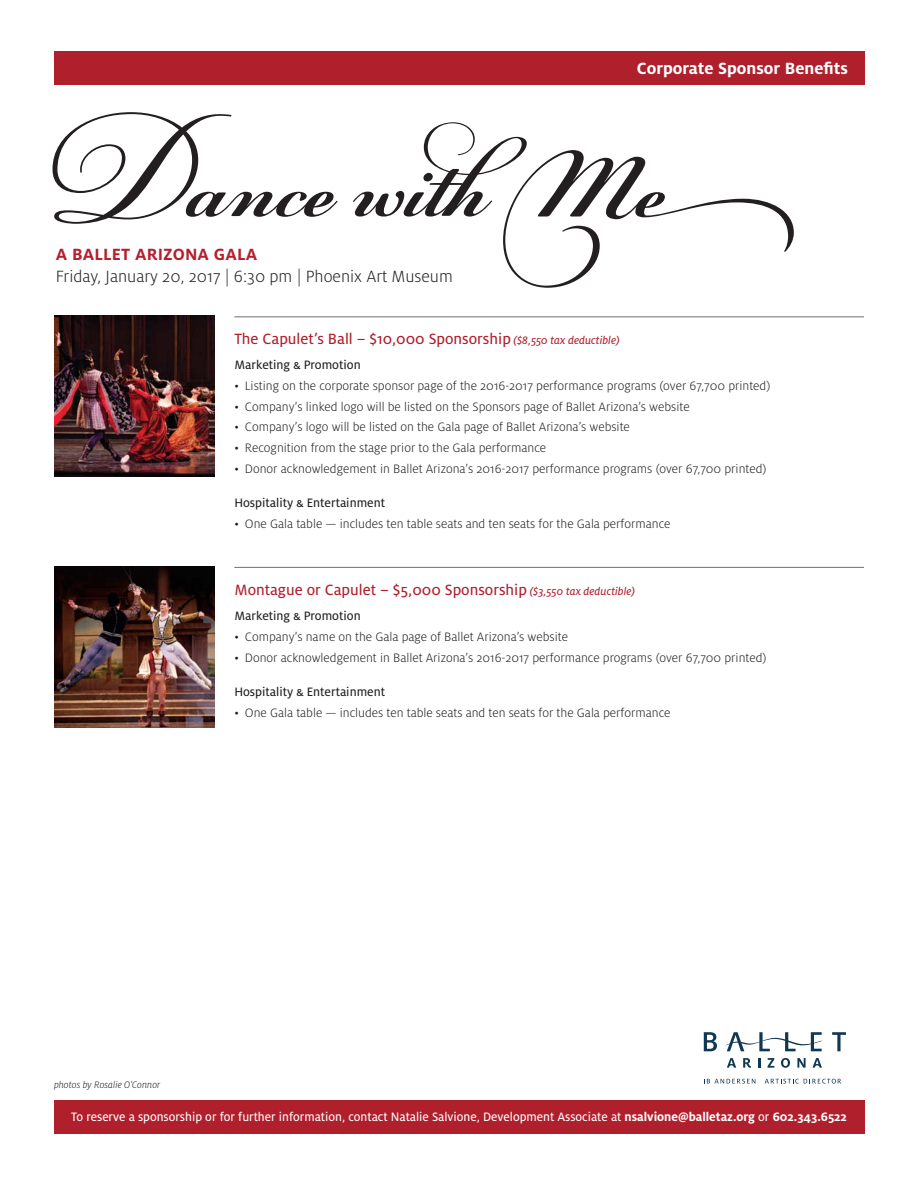
<style>
.page{position:relative;width:918px;height:1188px;background:#fff}
.page>*{position:absolute;margin:0;border:0;box-sizing:border-box;transform-origin:0 0}
.t1{font:300 18px "Milo OT";color:#231f20}
.t2{font:700 18px "Milo OT";color:#fff}
.t3{font:700 18px "Milo OT";letter-spacing:.01em;color:#b5202d}
.t4{font:16.5px "Milo OT Text";color:#b01f2c}
.t5{font:300 13.5px "Milo OT";color:#231f20}
.t6{font:13.5px "Milo OT Text";color:#fff}
.t7{font:13.5px "Milo OT Text";color:#231f20}
.t8{font:italic 300 10.5px "Milo OT";color:#231f20}
.s1{font-family:"Milo OT Text Ita";font-size:12px}
.s2{font-family:"Milo OT";font-weight:700}
</style>
<div class="page">
<img style="left:54px;top:316px;width:161px;height:161px">
<img style="left:54px;top:567px;width:161px;height:161px">
<hr style="left:234px;top:567px;width:630px;height:1px;background:#6d6e70">
<hr style="left:234px;top:316px;width:630px;height:1px;background:#6d6e70">
<svg style="left:704px;top:1032px;width:13px;height:19px"></svg>
<svg style="left:725px;top:1032px;width:97px;height:19px"></svg>
<svg style="left:832px;top:1032px;width:14px;height:19px"></svg>
<svg style="left:727px;top:1058px;width:9px;height:10px"></svg>
<svg style="left:813px;top:1058px;width:9px;height:10px"></svg>
<svg style="left:743px;top:1058px;width:8px;height:10px"></svg>
<svg style="left:758px;top:1058px;width:2px;height:10px"></svg>
<svg style="left:768px;top:1058px;width:6px;height:10px"></svg>
<svg style="left:781px;top:1058px;width:9px;height:10px"></svg>
<svg style="left:797px;top:1058px;width:9px;height:10px"></svg>
<svg style="left:704px;top:1079px;width:51px;height:5px"></svg>
<svg style="left:765px;top:1079px;width:76px;height:5px"></svg>
<div style="left:54px;top:51px;width:810px;height:33px;background:#b01f2c"></div>
<div style="left:54px;top:1100px;width:810px;height:33px;background:#b01f2c"></div>
<svg style="left:52px;top:112px;width:286px;height:112px"></svg>
<svg style="left:353px;top:122px;width:441px;height:166px"></svg>
<h1 class="t3" style="left:56px;top:243px;width:203px">A BALLET ARIZONA GALA</h1>
<h1 class="t1" style="left:56px;top:269px;width:399px">Friday, January 20, 2017 | 6:30 pm | Phoenix Art Museum</h1>
<h1 class="t2" style="left:637px;top:57px;width:213px">Corporate Sponsor Benefits</h1>
<p class="t4" style="left:234px;top:332px;width:387px">The Capulet’s Ball – $10,000 Sponsorship <span class="s1">($8,550 tax deductible)</span></p>
<p class="t7" style="left:234px;top:359px;width:128px">Marketing &amp; Promotion</p>
<p class="t5" style="left:234px;top:380px;width:538px">• Listing on the corporate sponsor page of the 2016-2017 performance programs (over 67,700 printed)</p>
<p class="t5" style="left:234px;top:401px;width:457px">• Company’s linked logo will be listed on the Sponsors page of Ballet Arizona’s website</p>
<p class="t5" style="left:234px;top:422px;width:397px">• Company’s logo will be listed on the Gala page of Ballet Arizona’s website</p>
<p class="t5" style="left:234px;top:443px;width:313px">• Recognition from the stage prior to the Gala performance</p>
<p class="t5" style="left:234px;top:463px;width:534px">• Donor acknowledgement in Ballet Arizona’s 2016-2017 performance programs (over 67,700 printed)</p>
<p class="t7" style="left:234px;top:498px;width:152px">Hospitality &amp; Entertainment</p>
<p class="t5" style="left:234px;top:519px;width:438px">• One Gala table — includes ten table seats and ten seats for the Gala performance</p>
<p class="t4" style="left:234px;top:583px;width:402px">Montague or Capulet – $5,000 Sponsorship <span class="s1">($3,550 tax deductible)</span></p>
<p class="t7" style="left:234px;top:610px;width:128px">Marketing &amp; Promotion</p>
<p class="t5" style="left:234px;top:631px;width:335px">• Company’s name on the Gala page of Ballet Arizona’s website</p>
<p class="t5" style="left:234px;top:652px;width:534px">• Donor acknowledgement in Ballet Arizona’s 2016-2017 performance programs (over 67,700 printed)</p>
<p class="t7" style="left:234px;top:686px;width:152px">Hospitality &amp; Entertainment</p>
<p class="t5" style="left:234px;top:707px;width:438px">• One Gala table — includes ten table seats and ten seats for the Gala performance</p>
<p class="t8" style="left:54px;top:1078px;width:108px">photos by Rosalie O’Connor</p>
<p class="t6" style="left:71px;top:1111px;width:777px">To reserve a sponsorship or for further information, contact Natalie Salvione, Development Associate at <span class="s2">nsalvione@balletaz.org</span> or <span class="s2">602.343.6522</span></p>
</div>
